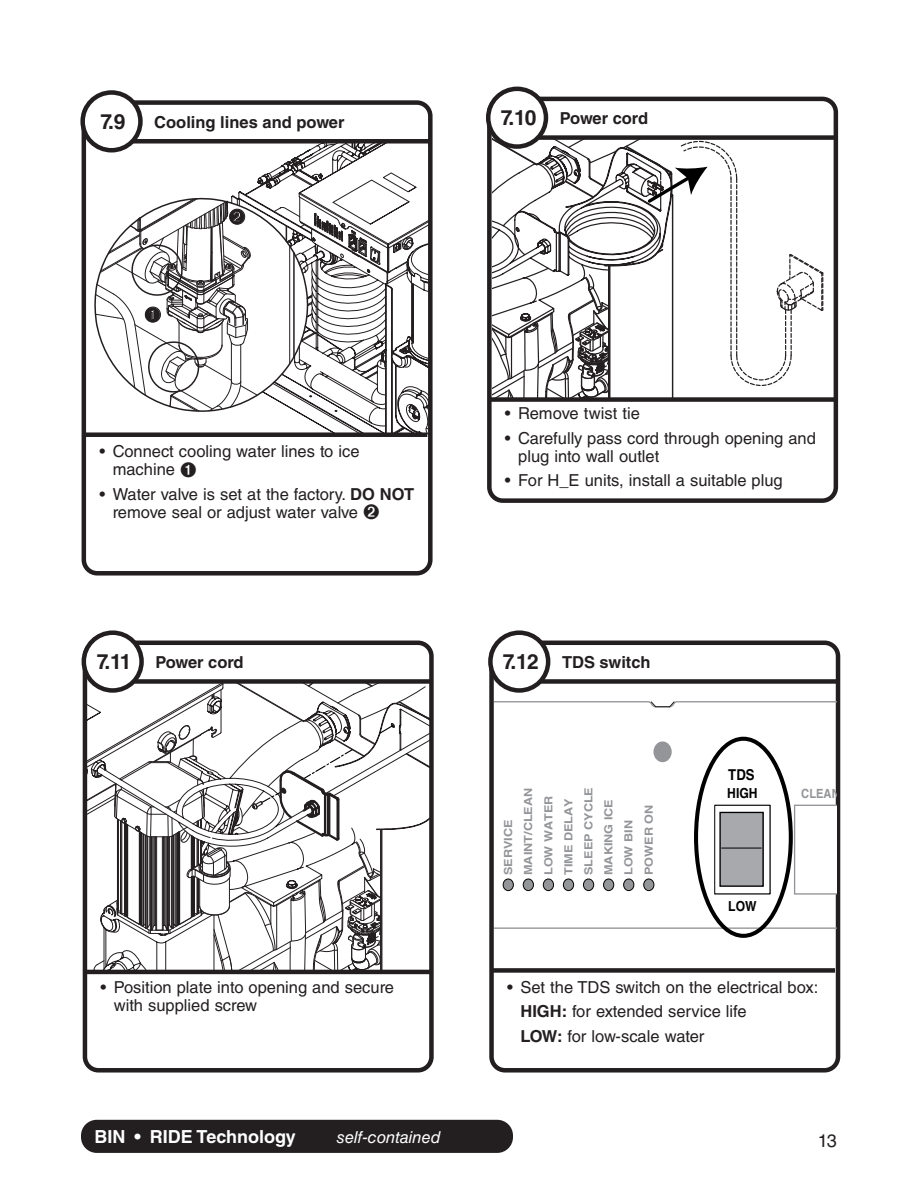
<style>
.page{position:relative;width:918px;height:1188px;background:#fff}
.page>*{position:absolute;margin:0;border:0;box-sizing:border-box;transform-origin:0 0}
.t1{font:700 21px "Helvetica LT Std";color:#231f20}
.t2{font:700 18px "Helvetica LT Std";color:#fff}
.t3{font:18px "Helvetica LT Std";color:#231f20}
.t4{font:16.5px/18px "Helvetica LT Std";color:#231f20}
.t5{font:700 16.5px "Helvetica LT Std";color:#231f20}
.t6{font:italic 16.5px "Helvetica LT Std";color:#fff}
.t7{font:700 15px "Helvetica LT Std";color:#000;scale:.88 1}
.t8{font:700 13.8px "Helvetica LT Std";color:#000;scale:.88 1}
.t9{font:700 12.75px "Helvetica LT Std";color:#939598;scale:.88 1}
.t10{font:700 11.1px/20.1px "Helvetica LT Std";color:#939598;scale:1.14 1}
.s1{font-size:21px}
.s2{font-weight:700}
</style>
<div class="page">
<div style="left:83px;top:1122px;width:428px;height:29px;background:#231f20;border-radius:14px"></div>
<div style="left:81px;top:1120px;width:432px;height:33px;border:4px solid #231f20;border-radius:14px"></div>
<div style="left:83px;top:641px;width:351px;height:432px;border:4px solid #231f20;border-radius:14px"></div>
<svg style="left:88px;top:684px;width:342px;height:286px"></svg>
<hr style="left:86px;top:970px;width:345px;height:4px;background:#231f20">
<div style="left:94px;top:679px;width:337px;height:5px;background:#231f20"></div>
<div style="left:84px;top:633px;width:58px;height:57px;background:#fff;border-radius:50%"></div>
<div style="left:82px;top:630px;width:62px;height:63px;border:4px solid #231f20;border-radius:50%"></div>
<div style="left:487px;top:97px;width:351px;height:406px;border:4px solid #231f20;border-radius:14px"></div>
<svg style="left:602px;top:498px;width:56px;height:143px"></svg>
<svg style="left:492px;top:137px;width:332px;height:260px"></svg>
<div style="left:491px;top:397px;width:347px;height:5px;background:#231f20"></div>
<div style="left:498px;top:135px;width:337px;height:5px;background:#231f20"></div>
<div style="left:488px;top:89px;width:58px;height:58px;background:#fff;border-radius:50%"></div>
<div style="left:486px;top:87px;width:62px;height:62px;border:4px solid #231f20;border-radius:50%"></div>
<div style="left:82px;top:100px;width:351px;height:476px;border:4px solid #231f20;border-radius:14px"></div>
<svg style="left:231px;top:156px;width:198px;height:279px"></svg>
<svg style="left:298px;top:144px;width:132px;height:130px"></svg>
<svg style="left:94px;top:197px;width:215px;height:216px"></svg>
<hr style="left:289px;top:246px;width:1px;height:118px;background:#231f20">
<hr style="left:294px;top:253px;width:1px;height:104px;background:#231f20">
<div style="left:85px;top:432px;width:342px;height:5px;background:#231f20"></div>
<div style="left:93px;top:139px;width:337px;height:5px;background:#231f20"></div>
<div style="left:83px;top:93px;width:57px;height:57px;background:#fff;border-radius:50%"></div>
<div style="left:80px;top:90px;width:63px;height:63px;border:4px solid #231f20;border-radius:50%"></div>
<div style="left:489px;top:641px;width:351px;height:432px;border:4px solid #231f20;border-radius:14px"></div>
<svg style="left:494px;top:700px;width:342px;height:230px"></svg>
<div style="left:653px;top:741px;width:19px;height:21px;background:#939598;border-radius:50%"></div>
<svg style="left:794px;top:805px;width:42px;height:90px"></svg>
<div style="left:563px;top:879px;width:11px;height:12px;background:#939598;border-radius:50%"></div>
<div style="left:563px;top:879px;width:11px;height:12px;border:1px solid #040503;border-radius:50%"></div>
<div style="left:644px;top:879px;width:10px;height:12px;background:#939598;border-radius:50%"></div>
<div style="left:643px;top:879px;width:11px;height:12px;border:1px solid #040503;border-radius:50%"></div>
<div style="left:624px;top:879px;width:10px;height:12px;background:#939598;border-radius:50%"></div>
<div style="left:623px;top:879px;width:11px;height:12px;border:1px solid #040503;border-radius:50%"></div>
<div style="left:604px;top:879px;width:10px;height:12px;background:#939598;border-radius:50%"></div>
<div style="left:603px;top:879px;width:11px;height:12px;border:1px solid #040503;border-radius:50%"></div>
<div style="left:583px;top:879px;width:11px;height:12px;background:#939598;border-radius:50%"></div>
<div style="left:583px;top:879px;width:11px;height:12px;border:1px solid #040503;border-radius:50%"></div>
<div style="left:543px;top:879px;width:11px;height:12px;background:#939598;border-radius:50%"></div>
<div style="left:543px;top:879px;width:11px;height:12px;border:1px solid #040503;border-radius:50%"></div>
<div style="left:523px;top:879px;width:10px;height:12px;background:#939598;border-radius:50%"></div>
<div style="left:523px;top:879px;width:11px;height:12px;border:1px solid #040503;border-radius:50%"></div>
<div style="left:503px;top:879px;width:10px;height:12px;background:#939598;border-radius:50%"></div>
<div style="left:503px;top:879px;width:11px;height:12px;border:1px solid #040503;border-radius:50%"></div>
<svg style="left:494px;top:879px;width:1px;height:12px"></svg>
<svg style="left:650px;top:701px;width:25px;height:7px"></svg>
<hr style="left:770px;top:805px;width:1px;height:89px;background:#000">
<div style="left:715px;top:805px;width:55px;height:89px;background:#fff"></div>
<div style="left:714px;top:805px;width:56px;height:89px;border:1px solid #000"></div>
<div style="left:694px;top:737px;width:99px;height:201px;border:4px solid #000;border-radius:50%"></div>
<div style="left:720px;top:812px;width:43px;height:74px;background:#a8a9ad"></div>
<div style="left:719px;top:812px;width:45px;height:75px;border:1px solid #000"></div>
<hr style="left:721px;top:848px;width:41px;height:1px;background:#000">
<div style="left:493px;top:968px;width:342px;height:5px;background:#231f20"></div>
<div style="left:501px;top:679px;width:336px;height:5px;background:#231f20"></div>
<div style="left:490px;top:633px;width:58px;height:57px;background:#fff;border-radius:50%"></div>
<div style="left:488px;top:630px;width:62px;height:63px;border:4px solid #231f20;border-radius:50%"></div>
<svg style="left:95px;top:198px;width:163px;height:214px"></svg>
<p class="t1" style="left:100px;top:109px;width:27px">7.9</p>
<p class="t5" style="left:154px;top:112px;width:192px">Cooling lines and power</p>
<p class="t5" style="left:501px;top:109px;width:149px"><span class="s1">7.10</span> Power cord</p>
<p class="t4" style="left:113px;top:442px;width:248px;text-indent:-13px">• Connect cooling water lines to ice machine ➊</p>
<p class="t4" style="left:113px;top:485px;width:303px;text-indent:-13px">• Water valve is set at the factory. <span class="s2">DO NOT </span>remove seal or adjust water valve ➋</p>
<p class="t5" style="left:97px;top:652px;width:148px"><span class="s1">7.11</span> Power cord</p>
<p class="t4" style="left:114px;top:978px;width:282px;text-indent:-13px">• Position plate into opening and secure with supplied screw</p>
<p class="t4" style="left:505px;top:404px;width:136px">• Remove twist tie</p>
<p class="t4" style="left:518px;top:429px;width:299px;text-indent:-13px">• Carefully pass cord through opening and plug into wall outlet</p>
<p class="t4" style="left:505px;top:471px;width:279px">• For H_E units, install a suitable plug</p>
<p class="t5" style="left:503px;top:652px;width:149px"><span class="s1">7.12</span> TDS switch</p>
<p class="t7" style="left:728px;top:766px;width:31px">TDS</p>
<p class="t8" style="left:727px;top:784px;width:36px">HIGH</p>
<p class="t10" style="left:498px;top:875px;width:79px;rotate:-90deg">SERVICE<br>MAINT/CLEAN<br>LOW WATER<br>TIME DELAY<br>SLEEP CYCLE<br>MAKING ICE<br>LOW BIN<br>POWER ON</p>
<p class="t9" style="left:801px;top:785px;width:45px">CLEAN</p>
<p class="t8" style="left:728px;top:898px;width:34px">LOW</p>
<p class="t4" style="left:520px;top:975px;width:299px;line-height:24.5px;text-indent:-13px">• Set the TDS switch on the electrical box:<br><span class="s2">HIGH:</span> for extended service life<br><span class="s2">LOW:</span> for low-scale water</p>
<p class="t2" style="left:94px;top:1125px;width:203px">BIN • RIDE Technology</p>
<p class="t6" style="left:337px;top:1127px;width:106px">self-contained</p>
<p class="t3" style="left:818px;top:1130px;width:21px">13</p>
</div>
